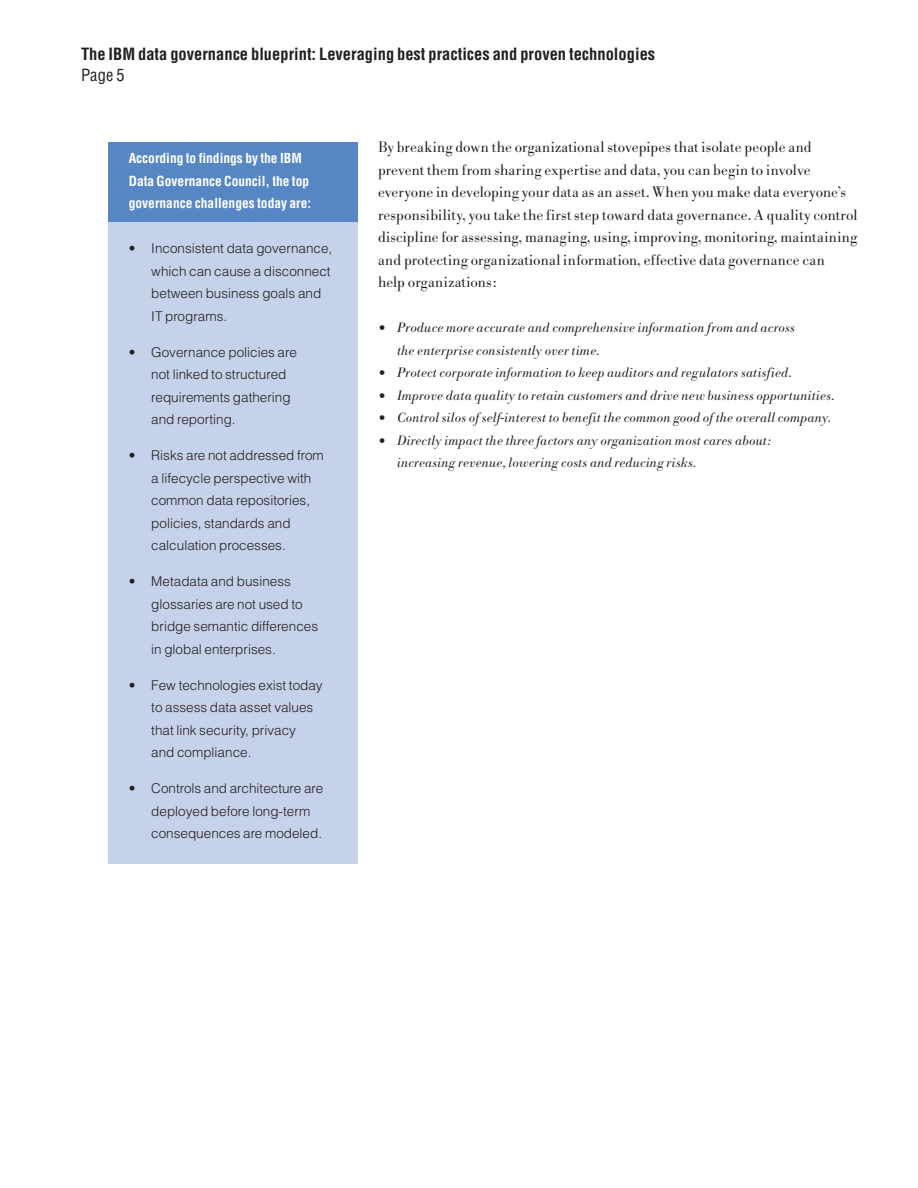
<style>
.page{position:relative;width:918px;height:1188px;background:#fff}
.page>*{position:absolute;margin:0;border:0;box-sizing:border-box;transform-origin:0 0}
.t1{font:700 condensed 16.5px "Helvetica";color:#231f20}
.t2{font:condensed 16.5px "Helvetica";color:#231f20}
.t3{font:300 15px/22.5px "B Bodoni";letter-spacing:.01em;color:#231f20}
.t4{font:300 13.5px/22.5px "Helvetica";color:#231f20}
.t5{font:italic 300 13.5px/22.5px "B Bodoni";letter-spacing:.02em;color:#231f20}
.t6{font:700 condensed 13.5px/22.5px "Helvetica";color:#fff}
.s1{font-size:21px}
</style>
<div class="page">
<div style="left:108px;top:196px;width:250px;height:668px;background:#c6d2ea"></div>
<div style="left:108px;top:142px;width:250px;height:80px;background:#5786c5"></div>
<p class="t1" style="left:81px;top:44px;width:576px">The IBM data governance blueprint: Leveraging best practices and proven technologies</p>
<p class="t2" style="left:81px;top:65px;width:34px">Page</p>
<p class="t6" style="left:129px;top:147px;width:184px">According to findings by the IBM<br>Data Governance Council, the top governance challenges today are:</p>
<p class="t4" style="left:151px;top:237px;width:183px;text-indent:-23px">• Inconsistent data governance, which can cause a disconnect between business goals and<br>IT programs.</p>
<p class="t4" style="left:151px;top:340px;width:147px;text-indent:-22px">• Governance policies are not linked to structured requirements gathering and reporting.</p>
<p class="t4" style="left:151px;top:444px;width:174px;text-indent:-22px">• Risks are not addressed from a lifecycle perspective with common data repositories, policies, standards and calculation processes.</p>
<p class="t4" style="left:151px;top:570px;width:168px;text-indent:-22px">• Metadata and business glossaries are not used to bridge semantic differences in global enterprises.</p>
<p class="t4" style="left:151px;top:673px;width:173px;text-indent:-22px">• Few technologies exist today to assess data asset values that link security, privacy<br>and compliance.</p>
<p class="t4" style="left:151px;top:777px;width:173px;text-indent:-23px">• Controls and architecture are deployed before long-term consequences are modeled.</p>
<p class="t3" style="left:378px;top:137px;width:481px">By breaking down the organizational stovepipes that isolate people and prevent them from sharing expertise and data, you can begin to involve everyone in developing your data as an asset. When you make data everyone’s responsibility, you take the first step toward data governance. A quality control discipline for assessing, managing, using, improving, monitoring, maintaining and protecting organizational information, effective data governance can<br>help organizations:</p>
<p class="t5" style="left:397px;top:317px;width:399px;text-indent:-19px"><span class="s1">•</span> Produce more accurate and comprehensive information from and across the enterprise consistently over time.</p>
<p class="t5" style="left:378px;top:362px;width:415px"><span class="s1">•</span> Protect corporate information to keep auditors and regulators satisfied.</p>
<p class="t5" style="left:378px;top:384px;width:458px"><span class="s1">•</span> Improve data quality to retain customers and drive new business opportunities.</p>
<p class="t5" style="left:378px;top:407px;width:455px"><span class="s1">•</span> Control silos of self-interest to benefit the common good of the overall company.</p>
<p class="t5" style="left:397px;top:429px;width:375px;text-indent:-19px"><span class="s1">•</span> Directly impact the three factors any organization most cares about: increasing revenue, lowering costs and reducing risks.</p>
</div>
